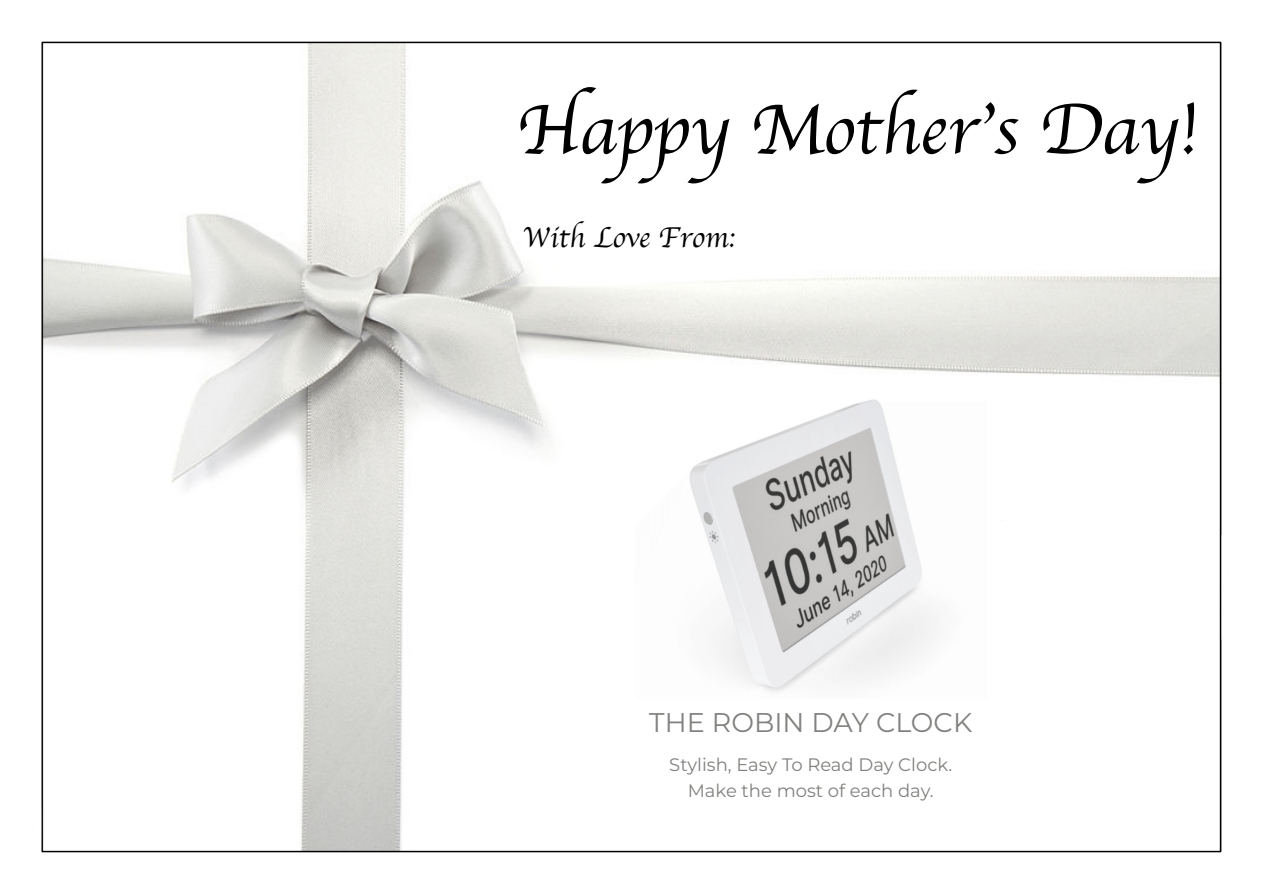
<style>
.page{position:relative;width:1263px;height:894px;background:#fff}
.page>*{position:absolute;margin:0;border:0;box-sizing:border-box;transform-origin:0 0}
.t1{font:73.5px "Apple Chancery";color:#000}
.t2{font:30px "Apple Chancery";color:#000}
.t3{font:27px "Montserrat";color:#82817f}
.t4{font:18px/25.5px "Montserrat";color:#82817f;text-align:center}
</style>
<div class="page">
<img style="left:41px;top:41px;width:1181px;height:811px">
<h1 class="t1" style="left:517px;top:95px;width:682px">Happy Mother’s Day!</h1>
<h2 class="t2" style="left:523px;top:223px;width:214px">With Love From:</h2>
<h3 class="t3" style="left:649px;top:705px;width:325px">THE ROBIN DAY CLOCK</h3>
<p class="t4" style="left:669px;top:751px;width:284px">Stylish, Easy To Read Day Clock.<br>Make the most of each day.</p>
</div>
